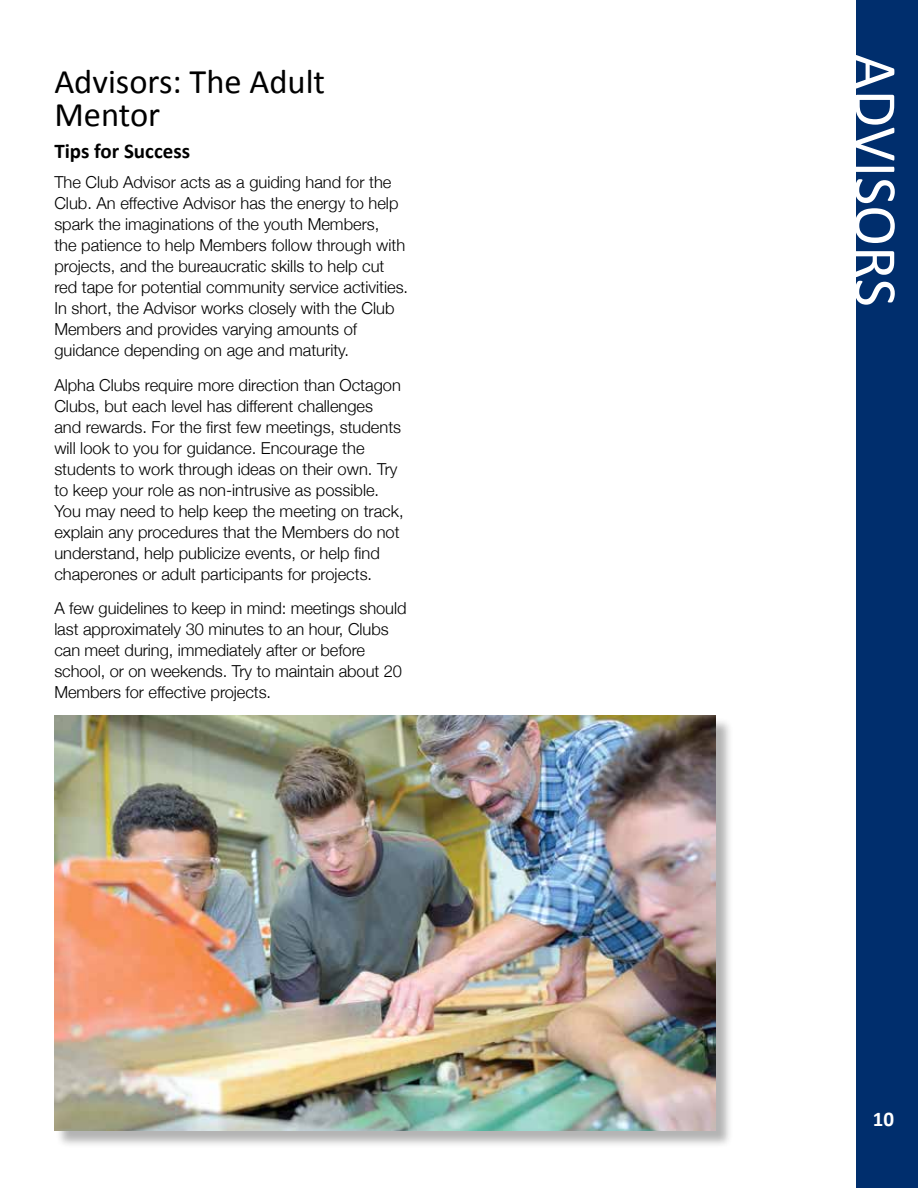
<style>
.page{position:relative;width:918px;height:1188px;background:#fff}
.page>*{position:absolute;margin:0;border:0;box-sizing:border-box;transform-origin:0 0}
.t1{font:61.5px "Calibri";color:#fff}
.t2{font:34.5px/33px "Calibri";color:#000}
.t3{font:700 21px "Calibri";color:#000}
.t4{font:700 21px "Calibri";color:#fff}
.t5{font:300 16.5px/21px "Helvetica Neue";color:#000}
</style>
<div class="page">
<div style="left:856px;top:0;width:62px;height:1188px;background:#002e6d"></div>
<div style="left:55px;top:717px;width:679px;height:432px;background:#000;opacity:.3"></div>
<img style="left:54px;top:716px;width:662px;height:415px">
<h2 class="t2" style="left:54px;top:64px;width:272px">Advisors: The Adult<br>Mentor</h2>
<p class="t3" style="left:54px;top:138px;width:137px">Tips for Success</p>
<p class="t5" style="left:54px;top:172px;width:355px">The Club Advisor acts as a guiding hand for the Club. An effective Advisor has the energy to help spark the imaginations of the youth Members,<br>the patience to help Members follow through with projects, and the bureaucratic skills to help cut red tape for potential community service activities.<br>In short, the Advisor works closely with the Club Members and provides varying amounts of guidance depending on age and maturity.</p>
<p class="t5" style="left:54px;top:374px;width:351px">Alpha Clubs require more direction than Octagon Clubs, but each level has different challenges and rewards. For the first few meetings, students will look to you for guidance. Encourage the students to work through ideas on their own. Try to keep your role as non-intrusive as possible.<br>You may need to help keep the meeting on track, explain any procedures that the Members do not understand, help publicize events, or help find chaperones or adult participants for projects.</p>
<p class="t5" style="left:54px;top:598px;width:354px">A few guidelines to keep in mind: meetings should last approximately 30 minutes to an hour, Clubs can meet during, immediately after or before school, or on weekends. Try to maintain about 20<br>Members for effective projects.</p>
<h1 class="t1" style="left:914px;top:54px;width:254px;rotate:90deg">ADVISORS</h1>
<p class="t4" style="left:873px;top:1106px;width:23px">10</p>
</div>
